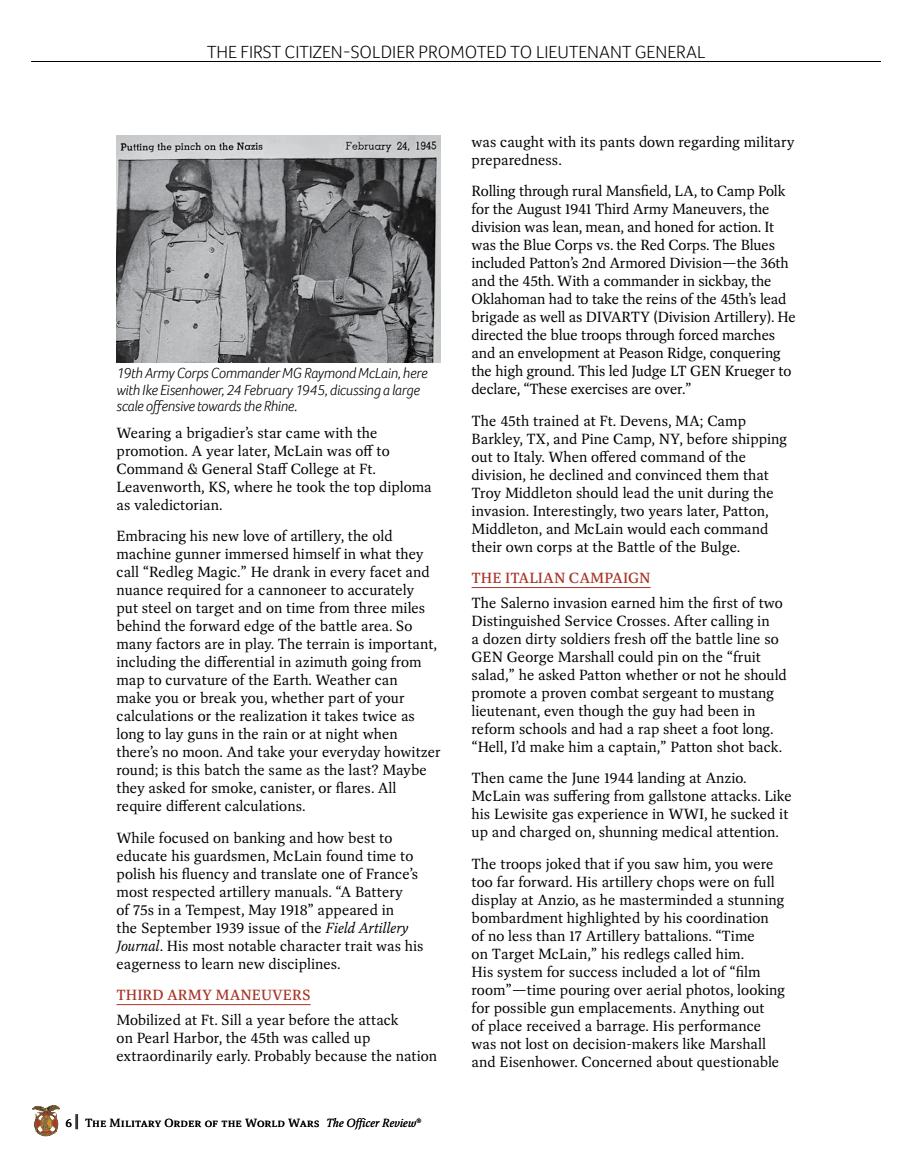
<style>
.page{position:relative;width:905px;height:1161px;background:#fff}
.page>*{position:absolute;margin:0;border:0;box-sizing:border-box;transform-origin:0 0}
.t1{font:300 18px "Foco";color:#000}
.t2{font:15px/18px "Dashiell Text";color:#000}
.t3{font:italic 300 15px/16.5px "Foco";letter-spacing:-.015em;color:#000}
.t4{font:500 15px "Dashiell Text";color:#a73326}
.t5{font:12px "Dashiell Text";letter-spacing:.005em;color:#000}
.s1{font-style:italic}
.s2{font-weight:500}
</style>
<div class="page">
<img style="left:32px;top:1105px;width:28px;height:31px">
<hr style="left:31px;top:61px;width:873px;height:1px;background:#000">
<div style="left:881px;top:56px;width:23px;height:17px;background:#fff"></div>
<hr style="left:471px;top:587px;width:179px;height:1px;background:#a73326">
<hr style="left:117px;top:1004px;width:193px;height:1px;background:#a73326">
<img style="left:117px;top:135px;width:324px;height:227px">
<p class="t1" style="left:207px;top:41px;width:500px">THE FIRST CITIZEN-SOLDIER PROMOTED TO LIEUTENANT GENERAL</p>
<p class="t3" style="left:117px;top:365px;width:312px">19th Army Corps Commander MG Raymond McLain, here with Ike Eisenhower, 24 February 1945, dicussing a large scale offensive towards the Rhine.</p>
<p class="t2" style="left:117px;top:424px;width:317px">Wearing a brigadier’s star came with the promotion. A year later, McLain was off to Command &amp; General Staff College at Ft.<br>Leavenworth, KS, where he took the top diploma as valedictorian.</p>
<p class="t2" style="left:117px;top:527px;width:326px">Embracing his new love of artillery, the old machine gunner immersed himself in what they call “Redleg Magic.” He drank in every facet and nuance required for a cannoneer to accurately<br>put steel on target and on time from three miles behind the forward edge of the battle area. So many factors are in play. The terrain is important, including the differential in azimuth going from map to curvature of the Earth. Weather can<br>make you or break you, whether part of your calculations or the realization it takes twice as long to lay guns in the rain or at night when there’s no moon. And take your everyday howitzer round; is this batch the same as the last? Maybe they asked for smoke, canister, or flares. All require different calculations.</p>
<p class="t2" style="left:117px;top:829px;width:308px">While focused on banking and how best to educate his guardsmen, McLain found time to polish his fluency and translate one of France’s most respected artillery manuals. “A Battery<br>of 75s in a Tempest, May 1918” appeared in<br>the September 1939 issue of the <span class="s1">Field Artillery Journal</span>. His most notable character trait was his eagerness to learn new disciplines.</p>
<p class="t4" style="left:117px;top:986px;width:195px">THIRD ARMY MANEUVERS</p>
<p class="t2" style="left:117px;top:1011px;width:322px">Mobilized at Ft. Sill a year before the attack<br>on Pearl Harbor, the 45th was called up extraordinarily early. Probably because the nation</p>
<p class="t5" style="left:66px;top:1115px;width:357px"><span class="s2">6</span> The Military Order of the World Wars <span class="s1">The Officer Review</span>®</p>
<p class="t2" style="left:471px;top:133px;width:324px">was caught with its pants down regarding military preparedness.</p>
<p class="t2" style="left:471px;top:182px;width:326px">Rolling through rural Mansfield, LA, to Camp Polk for the August 1941 Third Army Maneuvers, the division was lean, mean, and honed for action. It was the Blue Corps vs. the Red Corps. The Blues included Patton’s 2nd Armored Division—the 36th and the 45th. With a commander in sickbay, the Oklahoman had to take the reins of the 45th’s lead brigade as well as DIVARTY (Division Artillery). He directed the blue troops through forced marches and an envelopment at Peason Ridge, conquering the high ground. This led Judge LT GEN Krueger to declare, “These exercises are over.”</p>
<p class="t2" style="left:471px;top:412px;width:317px">The 45th trained at Ft. Devens, MA; Camp Barkley, TX, and Pine Camp, NY, before shipping out to Italy. When offered command of the division, he declined and convinced them that Troy Middleton should lead the unit during the invasion. Interestingly, two years later, Patton, Middleton, and McLain would each command their own corps at the Battle of the Bulge.</p>
<p class="t4" style="left:471px;top:569px;width:180px">THE ITALIAN CAMPAIGN</p>
<p class="t2" style="left:471px;top:594px;width:317px">The Salerno invasion earned him the first of two Distinguished Service Crosses. After calling in<br>a dozen dirty soldiers fresh off the battle line so GEN George Marshall could pin on the “fruit salad,” he asked Patton whether or not he should promote a proven combat sergeant to mustang lieutenant, even though the guy had been in reform schools and had a rap sheet a foot long. “Hell, I’d make him a captain,” Patton shot back.</p>
<p class="t2" style="left:471px;top:769px;width:322px">Then came the June 1944 landing at Anzio.<br>McLain was suffering from gallstone attacks. Like his Lewisite gas experience in WWI, he sucked it up and charged on, shunning medical attention.</p>
<p class="t2" style="left:471px;top:855px;width:315px">The troops joked that if you saw him, you were too far forward. His artillery chops were on full display at Anzio, as he masterminded a stunning bombardment highlighted by his coordination of no less than 17 Artillery battalions. “Time<br>on Target McLain,” his redlegs called him.<br>His system for success included a lot of “film room”—time pouring over aerial photos, looking for possible gun emplacements. Anything out<br>of place received a barrage. His performance was not lost on decision-makers like Marshall and Eisenhower. Concerned about questionable</p>
</div>
